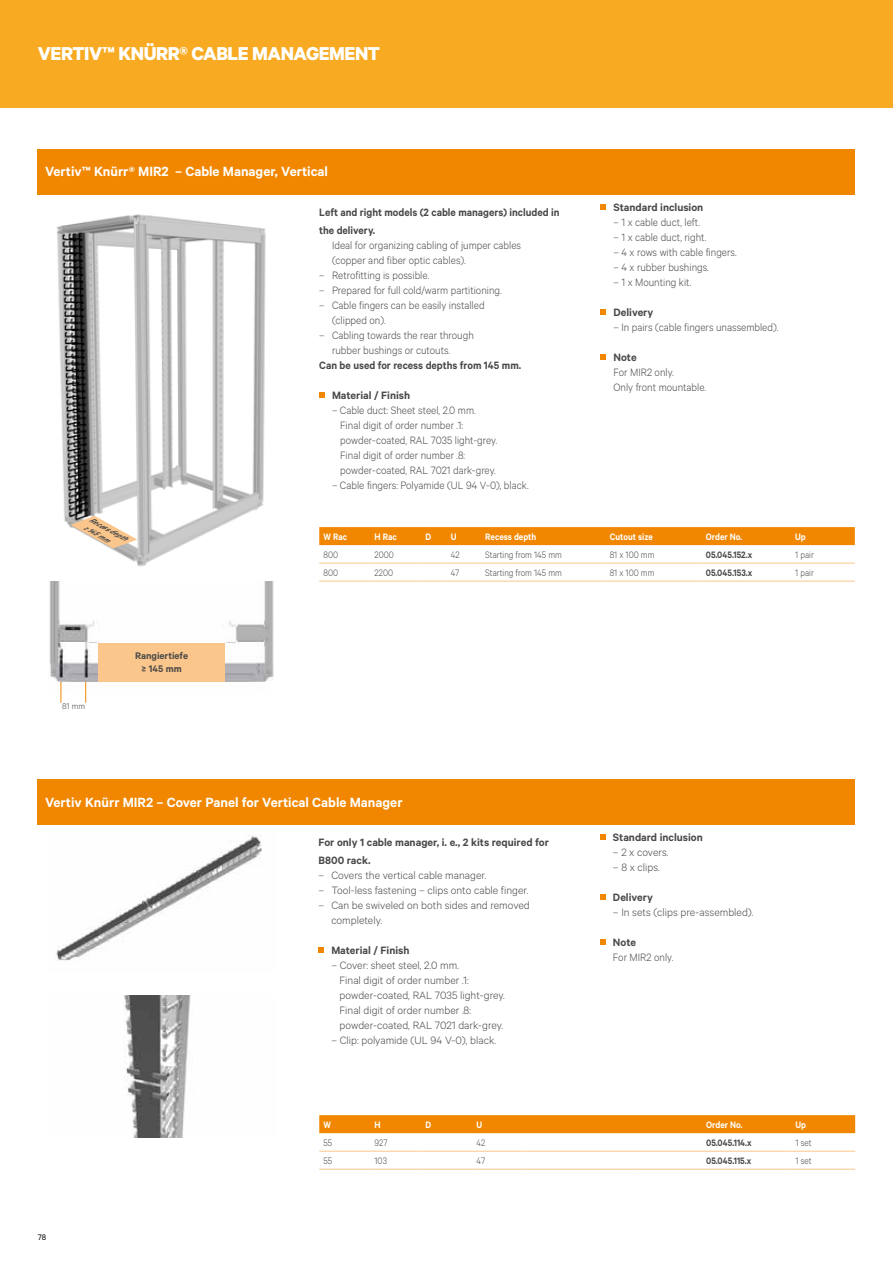
<style>
.page{position:relative;width:893px;height:1263px;background:#fff}
.page>*{position:absolute;margin:0;border:0;box-sizing:border-box;transform-origin:0 0}
.t1{font:700 21px "Calibre";letter-spacing:-.02em;color:#fff}
.t2{font:600 15px "Calibre";color:#fff}
.t3{font:300 12px/15px "Calibre";color:#494948;scale:.95 1}
.t4{font:300 12px/15px "Calibre";color:#494948}
.t5{font:600 12px/18px "Calibre";color:#494948}
.t6{font:600 12px/18px "Calibre";color:#494948;scale:.95 1}
.t7{font:600 10.8px/12.9px "Calibre";color:#494948;text-align:center}
.t8{font:300 10.5px "Calibre";color:#494948;scale:.9 1}
.t9{font:600 10.5px "Calibre";color:#fff;scale:.9 1}
.t10{font:600 10.5px "Calibre";color:#494948;scale:.9 1}
.t11{font:300 9.45px "Calibre";color:#494948}
.t12{font:9px "Calibre";color:#000}
.t13{font:italic 600 8.1px/9.6px "Calibre";color:#494948;scale:.95 1}
</style>
<div class="page">
<div style="left:0;top:0;width:893px;height:108px;background:#f8ab22"></div>
<img style="left:56px;top:836px;width:206px;height:125px">
<img style="left:124px;top:995px;width:67px;height:142px">
<div style="left:38px;top:149px;width:817px;height:45px;background:#f18700"></div>
<div style="left:38px;top:779px;width:817px;height:45px;background:#f18700"></div>
<svg style="left:319px;top:392px;width:6px;height:6px"></svg>
<svg style="left:319px;top:947px;width:5px;height:6px"></svg>
<svg style="left:601px;top:204px;width:5px;height:6px"></svg>
<svg style="left:601px;top:309px;width:5px;height:6px"></svg>
<svg style="left:601px;top:354px;width:5px;height:6px"></svg>
<svg style="left:600px;top:834px;width:6px;height:6px"></svg>
<svg style="left:600px;top:894px;width:6px;height:6px"></svg>
<svg style="left:600px;top:939px;width:6px;height:6px"></svg>
<div style="left:319px;top:527px;width:536px;height:18px;background:#f18700"></div>
<hr style="left:319px;top:563px;width:51px;height:1px;background:#fbc68b">
<hr style="left:319px;top:581px;width:51px;height:1px;background:#fbc68b">
<hr style="left:370px;top:563px;width:51px;height:1px;background:#fbc68b">
<hr style="left:370px;top:581px;width:51px;height:1px;background:#fbc68b">
<svg style="left:421px;top:563px;width:25px;height:1px"></svg>
<svg style="left:421px;top:581px;width:25px;height:1px"></svg>
<hr style="left:446px;top:563px;width:35px;height:1px;background:#fbc68b">
<hr style="left:446px;top:581px;width:35px;height:1px;background:#fbc68b">
<hr style="left:481px;top:563px;width:124px;height:1px;background:#fbc68b">
<hr style="left:481px;top:581px;width:124px;height:1px;background:#fbc68b">
<hr style="left:605px;top:563px;width:97px;height:1px;background:#fbc68b">
<hr style="left:605px;top:581px;width:97px;height:1px;background:#fbc68b">
<hr style="left:702px;top:563px;width:89px;height:1px;background:#fbc68b">
<hr style="left:702px;top:581px;width:89px;height:1px;background:#fbc68b">
<hr style="left:791px;top:563px;width:64px;height:1px;background:#fbc68b">
<hr style="left:791px;top:581px;width:64px;height:1px;background:#fbc68b">
<div style="left:319px;top:1115px;width:536px;height:18px;background:#f18700"></div>
<hr style="left:319px;top:1151px;width:51px;height:1px;background:#fbc68b">
<hr style="left:319px;top:1169px;width:51px;height:1px;background:#fbc68b">
<hr style="left:370px;top:1151px;width:51px;height:1px;background:#fbc68b">
<hr style="left:370px;top:1169px;width:51px;height:1px;background:#fbc68b">
<hr style="left:421px;top:1151px;width:51px;height:1px;background:#fbc68b">
<hr style="left:421px;top:1169px;width:51px;height:1px;background:#fbc68b">
<hr style="left:472px;top:1151px;width:51px;height:1px;background:#fbc68b">
<hr style="left:472px;top:1169px;width:51px;height:1px;background:#fbc68b">
<hr style="left:523px;top:1151px;width:111px;height:1px;background:#fbc68b">
<hr style="left:523px;top:1169px;width:111px;height:1px;background:#fbc68b">
<hr style="left:634px;top:1151px;width:68px;height:1px;background:#fbc68b">
<hr style="left:634px;top:1169px;width:68px;height:1px;background:#fbc68b">
<hr style="left:702px;top:1151px;width:89px;height:1px;background:#fbc68b">
<hr style="left:702px;top:1169px;width:89px;height:1px;background:#fbc68b">
<hr style="left:791px;top:1151px;width:64px;height:1px;background:#fbc68b">
<hr style="left:791px;top:1169px;width:64px;height:1px;background:#fbc68b">
<img style="left:57px;top:214px;width:209px;height:352px">
<svg style="left:70px;top:516px;width:67px;height:32px"></svg>
<img style="left:49px;top:581px;width:224px;height:113px">
<div style="left:98px;top:643px;width:127px;height:38px;background:#fbc68b"></div>
<svg style="left:85px;top:682px;width:1px;height:21px"></svg>
<svg style="left:60px;top:682px;width:1px;height:21px"></svg>
<h1 class="t1" style="left:38px;top:41px;width:344px">VERTIV™ KNÜRR® CABLE MANAGEMENT</h1>
<p class="t2" style="left:45px;top:163px;width:284px">Vertiv™ Knürr® MIR2 – Cable Manager, Vertical</p>
<p class="t6" style="left:319px;top:203px;width:254px">Left and right models (2 cable managers) included in the delivery.</p>
<p class="t3" style="left:332px;top:237px;width:201px">Ideal for organizing cabling of jumper cables (copper and fiber optic cables).</p>
<p class="t3" style="left:319px;top:267px;width:117px">– Retrofitting is possible.</p>
<p class="t3" style="left:319px;top:282px;width:194px">– Prepared for full cold/warm partitioning.</p>
<p class="t3" style="left:332px;top:297px;width:162px;text-indent:-13px">– Cable fingers can be easily installed (clipped on).</p>
<p class="t3" style="left:332px;top:327px;width:151px;text-indent:-13px">– Cabling towards the rear through rubber bushings or cutouts.</p>
<p class="t6" style="left:319px;top:356px;width:214px">Can be used for recess depths from 145 mm.</p>
<p class="t5" style="left:332px;top:386px;width:80px">Material / Finish</p>
<p class="t3" style="left:340px;top:402px;width:167px;text-indent:-8px">– Cable duct: Sheet steel, 2.0 mm.<br>Final digit of order number .1: powder-coated, RAL 7035 light-grey.<br>Final digit of order number .8: powder-coated, RAL 7021 dark-grey.</p>
<p class="t3" style="left:332px;top:477px;width:209px">– Cable fingers: Polyamide (UL 94 V-0), black.</p>
<p class="t5" style="left:613px;top:198px;width:91px">Standard inclusion</p>
<p class="t3" style="left:613px;top:214px;width:93px">– 1 x cable duct, left.</p>
<p class="t3" style="left:613px;top:229px;width:99px">– 1 x cable duct, right.</p>
<p class="t3" style="left:613px;top:244px;width:131px">– 4 x rows with cable fingers.</p>
<p class="t3" style="left:613px;top:259px;width:102px">– 4 x rubber bushings.</p>
<p class="t3" style="left:613px;top:274px;width:84px">– 1 x Mounting kit.</p>
<p class="t5" style="left:613px;top:303px;width:41px">Delivery</p>
<p class="t3" style="left:613px;top:319px;width:175px">– In pairs (cable fingers unassembled).</p>
<p class="t5" style="left:613px;top:348px;width:25px">Note</p>
<p class="t3" style="left:613px;top:364px;width:99px">For MIR2 only.<br>Only front mountable.</p>
<p class="t13" style="left:90px;top:513px;width:47px;rotate:29deg">Recess depth ≥ 145 mm</p>
<p class="t11" style="left:62px;top:700px;width:25px">81 mm</p>
<p class="t7" style="left:135px;top:649px;width:55px">Rangiertiefe ≥ 145 mm</p>
<p class="t9" style="left:323px;top:530px;width:28px">W Rac</p>
<p class="t9" style="left:375px;top:530px;width:26px">H Rac</p>
<p class="t9" style="left:426px;top:530px;width:8px">D</p>
<p class="t9" style="left:451px;top:530px;width:8px">U</p>
<p class="t9" style="left:485px;top:530px;width:58px">Recess depth</p>
<p class="t9" style="left:610px;top:530px;width:50px">Cutout size</p>
<p class="t9" style="left:706px;top:530px;width:42px">Order No.</p>
<p class="t9" style="left:795px;top:530px;width:13px">Up</p>
<p class="t8" style="left:323px;top:548px;width:18px">800</p>
<p class="t8" style="left:375px;top:548px;width:23px">2000</p>
<p class="t8" style="left:451px;top:548px;width:11px">42</p>
<p class="t8" style="left:485px;top:548px;width:87px">Starting from 145 mm</p>
<p class="t8" style="left:610px;top:548px;width:51px">81 x 100 mm</p>
<p class="t10" style="left:706px;top:548px;width:53px">05.045.152.x</p>
<p class="t8" style="left:795px;top:548px;width:22px">1 pair</p>
<p class="t8" style="left:323px;top:566px;width:18px">800</p>
<p class="t8" style="left:375px;top:566px;width:22px">2200</p>
<p class="t8" style="left:451px;top:566px;width:11px">47</p>
<p class="t8" style="left:485px;top:566px;width:87px">Starting from 145 mm</p>
<p class="t8" style="left:610px;top:566px;width:51px">81 x 100 mm</p>
<p class="t10" style="left:706px;top:566px;width:53px">05.045.153.x</p>
<p class="t8" style="left:795px;top:566px;width:22px">1 pair</p>
<p class="t2" style="left:45px;top:793px;width:359px">Vertiv Knürr MIR2 – Cover Panel for Vertical Cable Manager</p>
<p class="t5" style="left:319px;top:833px;width:232px">For only 1 cable manager, i. e., 2 kits required for<br>B800 rack.</p>
<p class="t4" style="left:319px;top:867px;width:169px">– Covers the vertical cable manager.</p>
<p class="t4" style="left:319px;top:882px;width:211px">– Tool-less fastening – clips onto cable finger.</p>
<p class="t4" style="left:331px;top:897px;width:200px;text-indent:-13px">– Can be swiveled on both sides and removed completely.</p>
<p class="t5" style="left:331px;top:941px;width:80px">Material / Finish</p>
<p class="t4" style="left:340px;top:957px;width:167px;text-indent:-8px">– Cover: sheet steel, 2.0 mm.<br>Final digit of order number .1: powder-coated, RAL 7035 light-grey.<br>Final digit of order number .8: powder-coated, RAL 7021 dark-grey.</p>
<p class="t4" style="left:331px;top:1032px;width:166px">– Clip: polyamide (UL 94 V-0), black.</p>
<p class="t5" style="left:613px;top:828px;width:91px">Standard inclusion</p>
<p class="t4" style="left:613px;top:844px;width:57px">– 2 x covers.</p>
<p class="t4" style="left:613px;top:859px;width:48px">– 8 x clips.</p>
<p class="t5" style="left:613px;top:888px;width:41px">Delivery</p>
<p class="t4" style="left:613px;top:904px;width:142px">– In sets (clips pre-assembled).</p>
<p class="t5" style="left:613px;top:933px;width:25px">Note</p>
<p class="t3" style="left:613px;top:949px;width:65px">For MIR2 only.</p>
<p class="t12" style="left:38px;top:1232px;width:10px">78</p>
<p class="t9" style="left:323px;top:1118px;width:10px">W</p>
<p class="t9" style="left:375px;top:1118px;width:8px">H</p>
<p class="t9" style="left:426px;top:1118px;width:8px">D</p>
<p class="t9" style="left:477px;top:1118px;width:8px">U</p>
<p class="t9" style="left:706px;top:1118px;width:42px">Order No.</p>
<p class="t9" style="left:795px;top:1118px;width:13px">Up</p>
<p class="t8" style="left:323px;top:1136px;width:11px">55</p>
<p class="t8" style="left:375px;top:1136px;width:16px">927</p>
<p class="t8" style="left:477px;top:1136px;width:11px">42</p>
<p class="t10" style="left:706px;top:1136px;width:52px">05.045.114.x</p>
<p class="t8" style="left:795px;top:1136px;width:19px">1 set</p>
<p class="t8" style="left:323px;top:1154px;width:11px">55</p>
<p class="t8" style="left:375px;top:1154px;width:15px">103</p>
<p class="t8" style="left:477px;top:1154px;width:11px">47</p>
<p class="t10" style="left:706px;top:1154px;width:52px">05.045.115.x</p>
<p class="t8" style="left:795px;top:1154px;width:19px">1 set</p>
</div>
